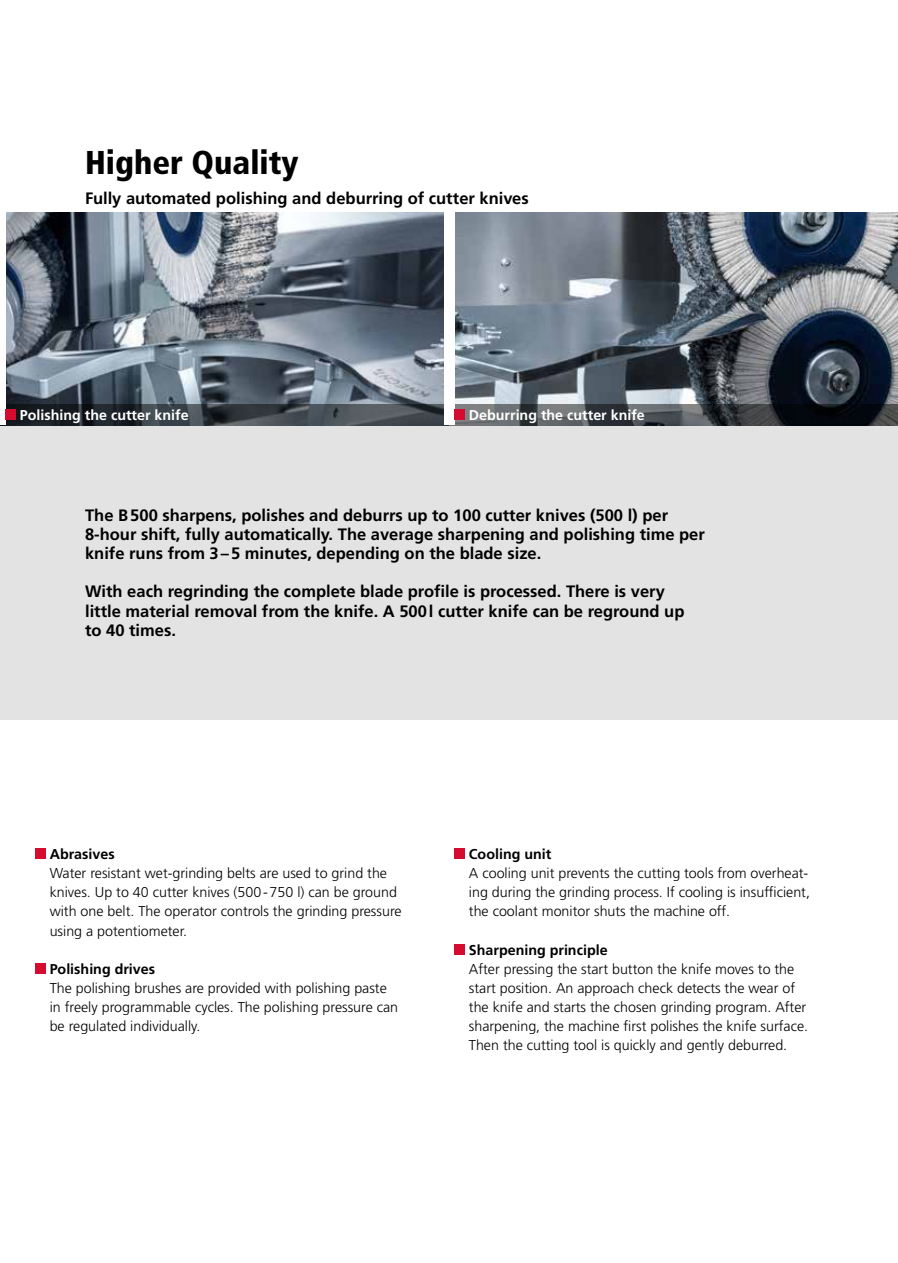
<style>
.page{position:relative;width:898px;height:1263px;background:#fff}
.page>*{position:absolute;margin:0;border:0;box-sizing:border-box;transform-origin:0 0}
.t1{font:900 condensed 33px "Frutiger LT";color:#000}
.t2{font:700 16.5px/19.2px "Frutiger LT";color:#000}
.t3{font:300 14.25px/19.2px "Frutiger LT";color:#000}
.t4{font:700 14.25px "Frutiger LT";color:#000}
.t5{font:700 14.25px "Frutiger LT";color:#fff}
</style>
<div class="page">
<div style="left:0;top:213px;width:897px;height:507px;background:#e3e3e3"></div>
<img style="left:5px;top:213px;width:892px;height:191px">
<svg style="left:5px;top:404px;width:438px;height:21px;background:#353b41"></svg>
<svg style="left:454px;top:404px;width:443px;height:21px;background:#3e4246"></svg>
<div style="left:443px;top:213px;width:11px;height:212px;background:#fff"></div>
<div style="left:0;top:213px;width:5px;height:212px;background:#fff"></div>
<div style="left:35px;top:848px;width:11px;height:11px;background:#d50c2f"></div>
<div style="left:35px;top:963px;width:11px;height:11px;background:#d50c2f"></div>
<div style="left:454px;top:848px;width:11px;height:11px;background:#d50c2f"></div>
<div style="left:454px;top:944px;width:11px;height:11px;background:#d50c2f"></div>
<div style="left:5px;top:409px;width:11px;height:11px;background:#d50c2f"></div>
<div style="left:454px;top:409px;width:11px;height:11px;background:#d50c2f"></div>
<h1 class="t1" style="left:85px;top:142px;width:215px">Higher Quality</h1>
<p class="t2" style="left:85px;top:189px;width:445px">Fully automated polishing and deburring of cutter knives</p>
<p class="t5" style="left:20px;top:407px;width:170px">Polishing the cutter knife</p>
<p class="t5" style="left:468px;top:407px;width:177px">Deburring the cutter knife</p>
<p class="t2" style="left:85px;top:506px;width:621px">The B500 sharpens, polishes and deburrs up to 100 cutter knives (500 l) per<br>8-hour shift, fully automatically. The average sharpening and polishing time per knife runs from 3–5 minutes, depending on the blade size.</p>
<p class="t2" style="left:85px;top:582px;width:600px">With each regrinding the complete blade profile is processed. There is very little material removal from the knife. A 500l cutter knife can be reground up to 40 times.</p>
<p class="t4" style="left:50px;top:846px;width:66px">Abrasives</p>
<p class="t3" style="left:50px;top:864px;width:353px">Water resistant wet-grinding belts are used to grind the knives. Up to 40 cutter knives (500-750 l) can be ground with one belt. The operator controls the grinding pressure using a potentiometer.</p>
<p class="t4" style="left:50px;top:960px;width:107px">Polishing drives</p>
<p class="t3" style="left:50px;top:979px;width:350px">The polishing brushes are provided with polishing paste in freely programmable cycles. The polishing pressure can be regulated individually.</p>
<p class="t4" style="left:468px;top:846px;width:84px">Cooling unit</p>
<p class="t3" style="left:468px;top:864px;width:342px;text-align:justify">A cooling unit prevents the cutting tools from overheat&shy;ing during the grinding process. If cooling is insufficient, the coolant monitor shuts the machine off.</p>
<p class="t4" style="left:468px;top:941px;width:140px">Sharpening principle</p>
<p class="t3" style="left:468px;top:959px;width:340px">After pressing the start button the knife moves to the start position. An approach check detects the wear of the knife and starts the chosen grinding program. After sharpening, the machine first polishes the knife surface.<br>Then the cutting tool is quickly and gently deburred.</p>
</div>
